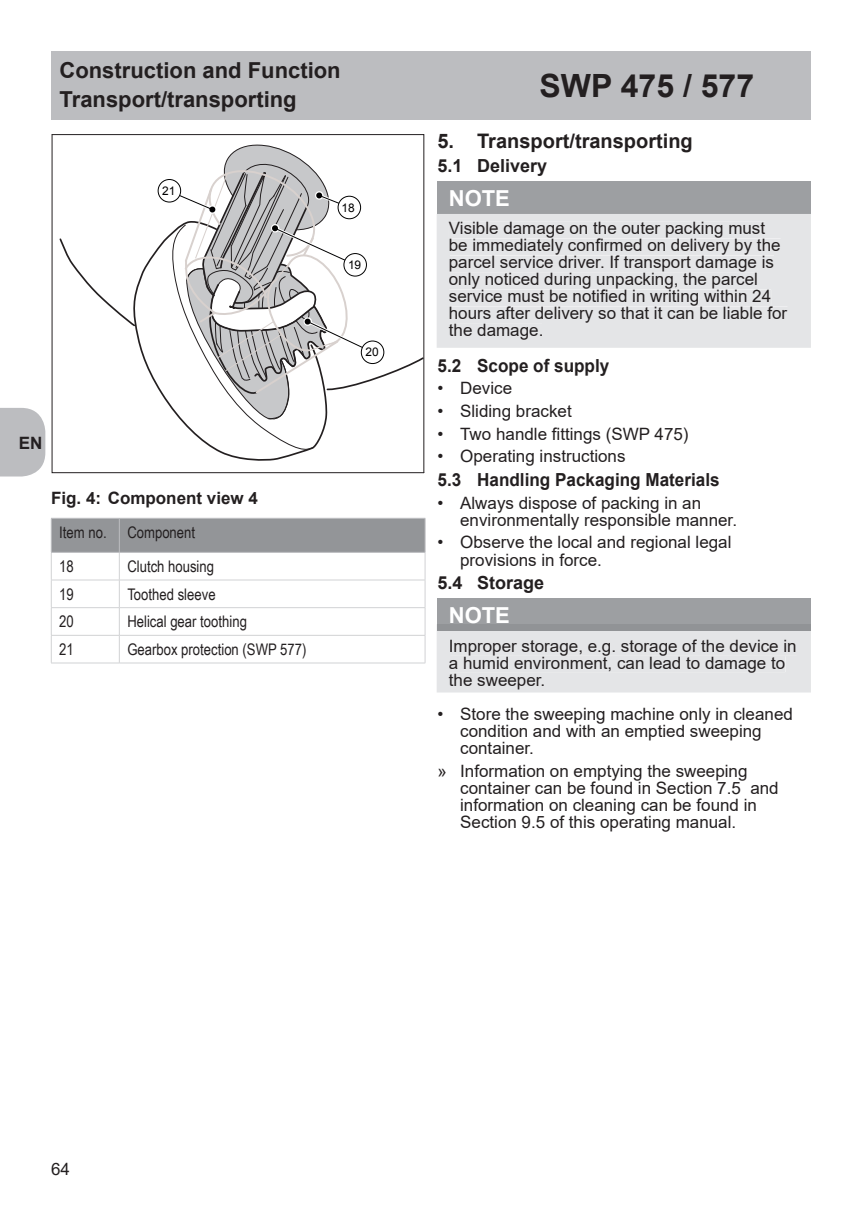
<style>
.page{position:relative;width:862px;height:1214px;background:#fff}
.page>*{position:absolute;margin:0;border:0;box-sizing:border-box;transform-origin:0 0}
.t1{font:700 32px "Arial";color:#231f20}
.t2{font:700 22px/28.8px "Arial";color:#231f20}
.t3{font:700 22px "Arial";color:#fff}
.t4{font:700 20px "Arial";color:#231f20}
.t5{font:700 18px "Arial";color:#231f20;scale:.95 1}
.t6{font:700 18px "Arial";color:#231f20}
.t7{font:17px/17px "Arial";color:#231f20}
.t8{font:700 17px "Arial";color:#231f20}
.t9{font:16px "Arial Narrow";color:#231f20}
.t10{font:12px "Arial";color:#000001}
</style>
<div class="page">
<svg style="left:0;top:408px;width:45px;height:68px;background:#c0c1c4"></svg>
<div style="left:51px;top:51px;width:760px;height:68px;background:#bcbdc0"></div>
<svg style="left:51px;top:134px;width:374px;height:339px"></svg>
<svg style="left:132px;top:221px;width:197px;height:242px"></svg>
<svg style="left:58px;top:237px;width:78px;height:90px"></svg>
<svg style="left:157px;top:139px;width:268px;height:314px"></svg>
<div style="left:158px;top:179px;width:23px;height:23px;background:#fff;border-radius:50%"></div>
<div style="left:158px;top:179px;width:23px;height:23px;border:1px solid #000001;border-radius:50%"></div>
<svg style="left:51px;top:519px;width:375px;height:143px"></svg>
<hr style="left:51px;top:662px;width:68px;height:1px;background:#d1d2d4">
<hr style="left:119px;top:662px;width:306px;height:1px;background:#d1d2d4">
<hr style="left:51px;top:518px;width:68px;height:1px;background:#bcbdc0">
<hr style="left:51px;top:518px;width:1px;height:34px;background:#bcbdc0">
<hr style="left:119px;top:518px;width:306px;height:1px;background:#bcbdc0">
<hr style="left:119px;top:518px;width:1px;height:34px;background:#bcbdc0">
<hr style="left:425px;top:518px;width:1px;height:34px;background:#bcbdc0">
<hr style="left:51px;top:552px;width:68px;height:1px;background:#bcbdc0">
<hr style="left:119px;top:552px;width:306px;height:1px;background:#bcbdc0">
<div style="left:437px;top:181px;width:374px;height:32px;background:#9d9fa2"></div>
<div style="left:437px;top:598px;width:374px;height:32px;background:#9d9fa2"></div>
<div style="left:437px;top:214px;width:374px;height:134px;background:#e4e5e7"></div>
<div style="left:449px;top:222px;width:316px;height:15px;background:#e4e5e7"></div>
<div style="left:450px;top:238px;width:330px;height:16px;background:#e4e5e7"></div>
<div style="left:450px;top:255px;width:324px;height:16px;background:#e4e5e7"></div>
<div style="left:449px;top:273px;width:309px;height:15px;background:#e4e5e7"></div>
<div style="left:449px;top:289px;width:322px;height:16px;background:#e4e5e7"></div>
<div style="left:450px;top:306px;width:337px;height:16px;background:#e4e5e7"></div>
<div style="left:449px;top:324px;width:93px;height:15px;background:#e4e5e7"></div>
<div style="left:437px;top:630px;width:374px;height:62px;background:#e4e5e7"></div>
<div style="left:437px;top:624px;width:374px;height:6px;background:#919396"></div>
<div style="left:450px;top:639px;width:346px;height:16px;background:#e4e5e7"></div>
<div style="left:449px;top:656px;width:336px;height:16px;background:#e4e5e7"></div>
<div style="left:449px;top:673px;width:95px;height:16px;background:#e4e5e7"></div>
<p class="t2" style="left:60px;top:56px;width:283px">Construction and Function<br>Transport/transporting</p>
<p class="t10" style="left:162px;top:183px;width:15px">21</p>
<p class="t10" style="left:342px;top:200px;width:15px">18</p>
<p class="t10" style="left:348px;top:257px;width:15px">19</p>
<p class="t10" style="left:365px;top:344px;width:15px">20</p>
<p class="t8" style="left:19px;top:431px;width:25px">EN</p>
<p class="t8" style="left:51px;top:486px;width:208px">Fig. 4: Component view 4</p>
<p class="t9" style="left:59px;top:520px;width:49px">Item no.</p>
<p class="t9" style="left:127px;top:520px;width:69px">Component</p>
<p class="t9" style="left:59px;top:554px;width:16px">18</p>
<p class="t9" style="left:127px;top:554px;width:88px">Clutch housing</p>
<p class="t9" style="left:59px;top:582px;width:16px">19</p>
<p class="t9" style="left:127px;top:582px;width:90px">Toothed sleeve</p>
<p class="t9" style="left:59px;top:610px;width:16px">20</p>
<p class="t9" style="left:127px;top:610px;width:121px">Helical gear toothing</p>
<p class="t9" style="left:59px;top:637px;width:16px">21</p>
<p class="t9" style="left:127px;top:637px;width:181px">Gearbox protection (SWP 577)</p>
<h1 class="t1" style="left:539px;top:63px;width:216px">SWP 475 / 577</h1>
<p class="t4" style="left:437px;top:127px;width:257px">5. Transport/transporting</p>
<p class="t6" style="left:437px;top:152px;width:111px">5.1 Delivery</p>
<p class="t3" style="left:449px;top:182px;width:63px">NOTE</p>
<p class="t7" style="left:449px;top:219px;width:340px">Visible damage on the outer packing must be immediately confirmed on delivery by the parcel service driver. If transport damage is only noticed during unpacking, the parcel service must be notified in writing within 24 hours after delivery so that it can be liable for the damage.</p>
<p class="t5" style="left:437px;top:352px;width:182px">5.2 Scope of supply</p>
<p class="t7" style="left:437px;top:380px;width:76px">• Device</p>
<p class="t7" style="left:437px;top:402px;width:136px">• Sliding bracket</p>
<p class="t7" style="left:437px;top:425px;width:253px">• Two handle fittings (SWP 475)</p>
<p class="t7" style="left:437px;top:448px;width:190px">• Operating instructions</p>
<p class="t5" style="left:437px;top:467px;width:298px">5.3 Handling Packaging Materials</p>
<p class="t7" style="left:460px;top:494px;width:278px;text-indent:-23px">• Always dispose of packing in an environmentally responsible manner.</p>
<p class="t7" style="left:460px;top:534px;width:273px;text-indent:-23px">• Observe the local and regional legal provisions in force.</p>
<p class="t6" style="left:437px;top:570px;width:108px">5.4 Storage</p>
<p class="t3" style="left:449px;top:600px;width:63px">NOTE</p>
<p class="t7" style="left:449px;top:637px;width:349px">Improper storage, e.g. storage of the device in a humid environment, can lead to damage to the sweeper.</p>
<p class="t7" style="left:460px;top:705px;width:334px;text-indent:-23px">• Store the sweeping machine only in cleaned condition and with an emptied sweeping container.</p>
<p class="t7" style="left:460px;top:762px;width:320px;text-indent:-23px">» Information on emptying the sweeping container can be found in Section 7.5 and information on cleaning can be found in Section 9.5 of this operating manual.</p>
<p class="t7" style="left:51px;top:1160px;width:20px">64</p>
</div>
